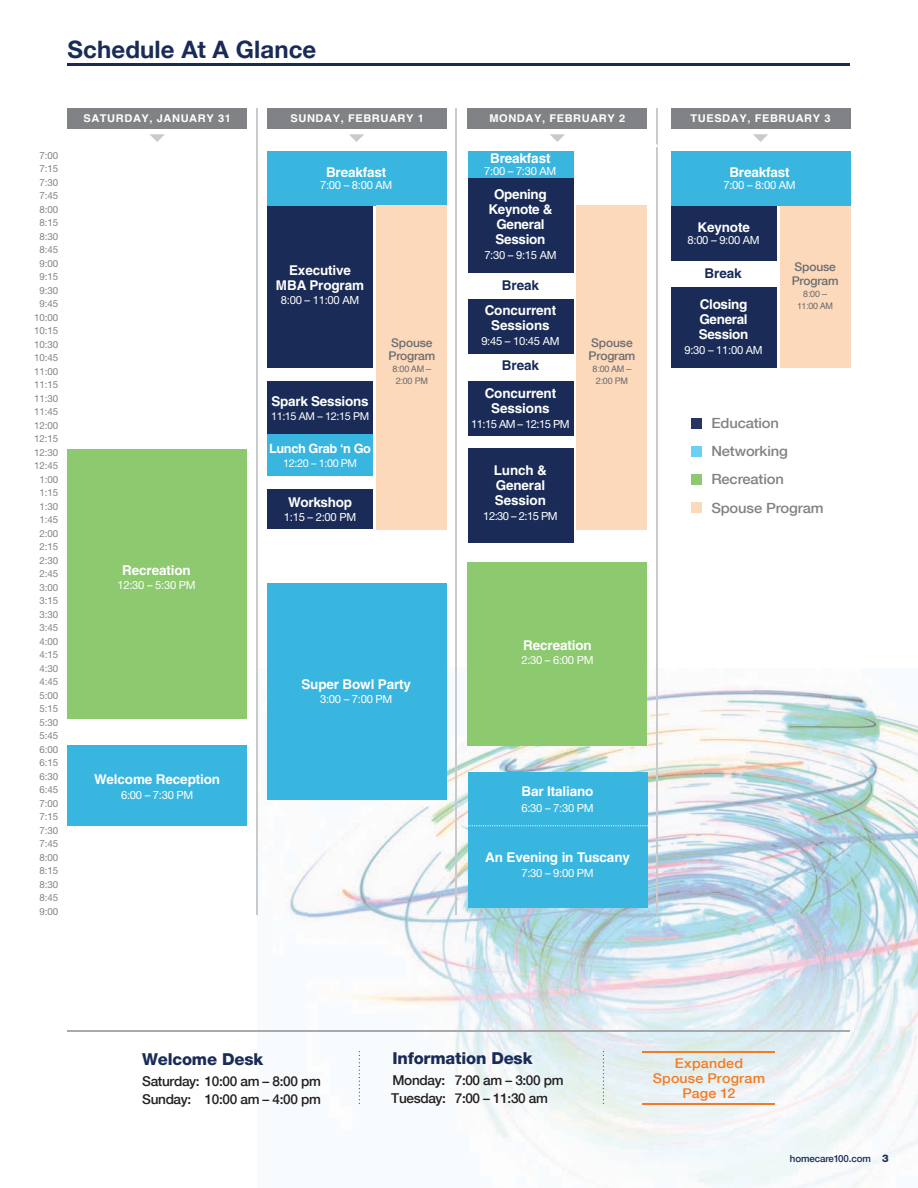
<style>
.page{position:relative;width:918px;height:1188px;background:#fff}
.page>*{position:absolute;margin:0;border:0;box-sizing:border-box;transform-origin:0 0}
.t1{font:700 24px "Helvetica Neue";letter-spacing:.005em;color:#192b56}
.t2{font:800 16.5px "Helvetica Neue";letter-spacing:-.01em;color:#192b56}
.t3{font:500 14.1px/28px "Helvetica Neue";letter-spacing:-.01em;color:#808285;scale:1.05 1}
.t4{font:500 13.65px/17.9px "Helvetica Neue";letter-spacing:-.025em;color:#231f20}
.t5{font:700 13.5px/15px "Helvetica";letter-spacing:-.01em;color:#fff;text-align:center}
.t6{font:500 13.5px/15px "Helvetica Neue";letter-spacing:.015em;color:#f47b21;text-align:center;scale:1.05 1}
.t7{font:700 13.5px "Helvetica";letter-spacing:-.01em;color:#192b56}
.t8{font:700 12.75px "Helvetica";letter-spacing:-.03em;color:#fff}
.t9{font:500 12px/13.5px "Helvetica Neue";letter-spacing:-.01em;color:#6c6d70}
.t10{font:11.25px "Helvetica Neue";letter-spacing:-.025em;color:#fff}
.t11{font:11.25px "Helvetica Neue";letter-spacing:-.05em;color:#fff}
.t12{font:10.8px "Helvetica Neue";letter-spacing:-.035em;color:#fff}
.t13{font:700 10.65px "Helvetica";letter-spacing:.05em;color:#fff;scale:1.04 1}
.t14{font:9.75px/13.5px "Helvetica Neue";letter-spacing:-.01em;color:#808285;text-align:center}
.t15{font:500 9.75px "Helvetica Neue";letter-spacing:-.01em;color:#192b56}
.t16{font:9px/12px "Helvetica";letter-spacing:-.025em;color:#6c6d70;text-align:center}
.s1{font-weight:800;font-size:10.5px}
</style>
<div class="page">
<img style="left:257px;top:668px;width:661px;height:520px">
<hr style="left:68px;top:63px;width:782px;height:3px;background:#192b56">
<div style="left:68px;top:108px;width:179px;height:20px;background:#808285"></div>
<div style="left:268px;top:206px;width:105px;height:162px;background:#192b56"></div>
<div style="left:468px;top:151px;width:105px;height:27px;background:#39b6df"></div>
<div style="left:468px;top:178px;width:105px;height:95px;background:#192b56"></div>
<div style="left:468px;top:299px;width:105px;height:55px;background:#192b56"></div>
<div style="left:468px;top:448px;width:105px;height:95px;background:#192b56"></div>
<div style="left:468px;top:381px;width:105px;height:55px;background:#192b56"></div>
<div style="left:268px;top:583px;width:179px;height:217px;background:#39b6df"></div>
<div style="left:268px;top:151px;width:179px;height:54px;background:#39b6df"></div>
<div style="left:268px;top:381px;width:105px;height:55px;background:#192b56"></div>
<div style="left:268px;top:489px;width:105px;height:40px;background:#192b56"></div>
<div style="left:268px;top:435px;width:105px;height:41px;background:#39b6df"></div>
<div style="left:68px;top:745px;width:179px;height:81px;background:#39b6df"></div>
<div style="left:671px;top:151px;width:179px;height:54px;background:#39b6df"></div>
<div style="left:468px;top:772px;width:179px;height:136px;background:#39b6df"></div>
<div style="left:377px;top:205px;width:70px;height:325px;background:#fdd9bb"></div>
<div style="left:577px;top:205px;width:70px;height:325px;background:#fdd9bb"></div>
<hr style="left:456px;top:108px;width:1px;height:806px;background:#c9cacc">
<hr style="left:256px;top:108px;width:1px;height:806px;background:#c9cacc">
<hr style="left:657px;top:108px;width:1px;height:806px;background:#c9cacc">
<div style="left:68px;top:449px;width:179px;height:269px;background:#8cc96f"></div>
<div style="left:468px;top:562px;width:179px;height:183px;background:#8cc96f"></div>
<svg style="left:150px;top:134px;width:15px;height:8px"></svg>
<svg style="left:349px;top:134px;width:15px;height:8px"></svg>
<svg style="left:550px;top:134px;width:15px;height:8px"></svg>
<svg style="left:753px;top:134px;width:15px;height:8px"></svg>
<div style="left:268px;top:108px;width:179px;height:20px;background:#808285"></div>
<div style="left:468px;top:108px;width:179px;height:20px;background:#808285"></div>
<div style="left:671px;top:108px;width:179px;height:20px;background:#808285"></div>
<div style="left:692px;top:418px;width:10px;height:10px;background:#28355f"></div>
<div style="left:692px;top:446px;width:10px;height:10px;background:#6bcff6"></div>
<div style="left:692px;top:475px;width:10px;height:10px;background:#8cc96f"></div>
<div style="left:692px;top:503px;width:10px;height:10px;background:#fdd9bb"></div>
<hr style="left:68px;top:1030px;width:782px;height:1px;background:#a8a9ad">
<svg style="left:359px;top:1051px;width:1px;height:53px"></svg>
<svg style="left:603px;top:1051px;width:1px;height:53px"></svg>
<div style="left:671px;top:206px;width:105px;height:54px;background:#192b56"></div>
<div style="left:671px;top:287px;width:105px;height:81px;background:#192b56"></div>
<div style="left:780px;top:206px;width:70px;height:162px;background:#fdd9bb"></div>
<svg style="left:467px;top:825px;width:181px;height:1px"></svg>
<hr style="left:643px;top:1052px;width:132px;height:1px;background:#f47b21">
<hr style="left:643px;top:1104px;width:132px;height:1px;background:#f47b21">
<h1 class="t1" style="left:68px;top:34px;width:250px">Schedule At A Glance</h1>
<p class="t14" style="left:34px;top:148px;width:26px">7:00<br>7:15<br>7:30<br>7:45<br>8:00<br>8:15<br>8:30<br>8:45<br>9:00<br>9:15<br>9:30<br>9:45<br>10:00<br>10:15<br>10:30<br>10:45<br>11:00<br>11:15<br>11:30<br>11:45<br>12:00<br>12:15<br>12:30<br>12:45<br>1:00<br>1:15<br>1:30<br>1:45<br>2:00<br>2:15<br>2:30<br>2:45<br>3:00<br>3:15<br>3:30<br>3:45<br>4:00<br>4:15<br>4:30<br>4:45<br>5:00<br>5:15<br>5:30<br>5:45<br>6:00<br>6:15<br>6:30<br>6:45<br>7:00<br>7:15<br>7:30<br>7:45<br>8:00<br>8:15<br>8:30<br>8:45<br>9:00</p>
<p class="t13" style="left:83px;top:112px;width:143px">SATURDAY, JANUARY 31</p>
<p class="t5" style="left:122px;top:563px;width:70px">Recreation</p>
<p class="t10" style="left:117px;top:579px;width:80px">12:30 – 5:30 PM</p>
<p class="t13" style="left:291px;top:112px;width:130px">SUNDAY, FEBRUARY 1</p>
<p class="t13" style="left:489px;top:112px;width:132px">MONDAY, FEBRUARY 2</p>
<p class="t13" style="left:690px;top:112px;width:136px">TUESDAY, FEBRUARY 3</p>
<p class="t5" style="left:326px;top:164px;width:62px">Breakfast</p>
<p class="t10" style="left:320px;top:178px;width:74px">7:00 – 8:00 AM</p>
<p class="t5" style="left:276px;top:263px;width:90px">Executive<br>MBA Program</p>
<p class="t10" style="left:281px;top:294px;width:80px">8:00 – 11:00 AM</p>
<p class="t5" style="left:272px;top:393px;width:99px">Spark Sessions</p>
<p class="t12" style="left:271px;top:410px;width:100px">11:15 AM – 12:15 PM</p>
<p class="t8" style="left:269px;top:440px;width:103px">Lunch Grab ‘n Go</p>
<p class="t12" style="left:283px;top:457px;width:76px">12:20 – 1:00 PM</p>
<p class="t5" style="left:288px;top:494px;width:65px">Workshop</p>
<p class="t10" style="left:284px;top:510px;width:74px">1:15 – 2:00 PM</p>
<p class="t9" style="left:388px;top:336px;width:48px">Spouse<br>Program</p>
<p class="t16" style="left:393px;top:363px;width:40px">8:00 AM –<br>2:00 PM</p>
<p class="t5" style="left:490px;top:151px;width:62px">Breakfast</p>
<p class="t10" style="left:484px;top:164px;width:74px">7:00 – 7:30 AM</p>
<p class="t5" style="left:488px;top:187px;width:66px">Opening<br>Keynote &amp;<br>General<br>Session</p>
<p class="t10" style="left:484px;top:249px;width:74px">7:30 – 9:15 AM</p>
<p class="t7" style="left:502px;top:277px;width:38px">Break</p>
<p class="t5" style="left:485px;top:303px;width:73px">Concurrent<br>Sessions</p>
<p class="t10" style="left:481px;top:335px;width:80px">9:45 – 10:45 AM</p>
<p class="t7" style="left:502px;top:357px;width:38px">Break</p>
<p class="t5" style="left:485px;top:386px;width:73px">Concurrent<br>Sessions</p>
<p class="t11" style="left:471px;top:418px;width:100px">11:15 AM – 12:15 PM</p>
<p class="t5" style="left:494px;top:463px;width:55px;text-align:left">Lunch &amp;<br>General<br>Session</p>
<p class="t10" style="left:483px;top:510px;width:76px">12:30 – 2:15 PM</p>
<p class="t9" style="left:589px;top:336px;width:48px">Spouse<br>Program</p>
<p class="t16" style="left:593px;top:363px;width:40px">8:00 AM –<br>2:00 PM</p>
<p class="t5" style="left:301px;top:677px;width:111px">Super Bowl Party</p>
<p class="t10" style="left:320px;top:693px;width:74px">3:00 – 7:00 PM</p>
<p class="t5" style="left:523px;top:637px;width:70px">Recreation</p>
<p class="t10" style="left:521px;top:653px;width:74px">2:30 – 6:00 PM</p>
<p class="t5" style="left:729px;top:164px;width:62px">Breakfast</p>
<p class="t10" style="left:723px;top:178px;width:74px">7:00 – 8:00 AM</p>
<p class="t5" style="left:697px;top:220px;width:54px">Keynote</p>
<p class="t10" style="left:688px;top:233px;width:74px">8:00 – 9:00 AM</p>
<p class="t7" style="left:705px;top:265px;width:38px">Break</p>
<p class="t5" style="left:699px;top:296px;width:51px;text-align:justify">Closing General Session</p>
<p class="t10" style="left:684px;top:343px;width:80px">9:30 – 11:00 AM</p>
<p class="t9" style="left:792px;top:260px;width:48px">Spouse<br>Program</p>
<p class="t16" style="left:797px;top:288px;width:37px">8:00 –<br>11:00 AM</p>
<p class="t3" style="left:711px;top:409px;width:108px">Education<br>Networking<br>Recreation<br>Spouse Program</p>
<p class="t5" style="left:94px;top:771px;width:127px">Welcome Reception</p>
<p class="t10" style="left:121px;top:788px;width:74px">6:00 – 7:30 PM</p>
<p class="t5" style="left:522px;top:784px;width:74px">Bar Italiano</p>
<p class="t10" style="left:521px;top:801px;width:74px">6:30 – 7:30 PM</p>
<p class="t5" style="left:485px;top:849px;width:146px">An Evening in Tuscany</p>
<p class="t10" style="left:521px;top:866px;width:74px">7:30 – 9:00 PM</p>
<p class="t2" style="left:142px;top:1049px;width:123px">Welcome Desk</p>
<p class="t4" style="left:142px;top:1072px;width:180px">Saturday: 10:00 am – 8:00 pm<br>Sunday: 10:00 am – 4:00 pm</p>
<p class="t2" style="left:393px;top:1048px;width:141px">Information Desk</p>
<p class="t4" style="left:391px;top:1071px;width:174px">Monday: 7:00 am – 3:00 pm<br>Tuesday: 7:00 – 11:30 am</p>
<p class="t6" style="left:653px;top:1056px;width:108px">Expanded<br>Spouse Program<br>Page 12</p>
<p class="t15" style="left:790px;top:1152px;width:101px">homecare100.com <span class="s1">3</span></p>
</div>
